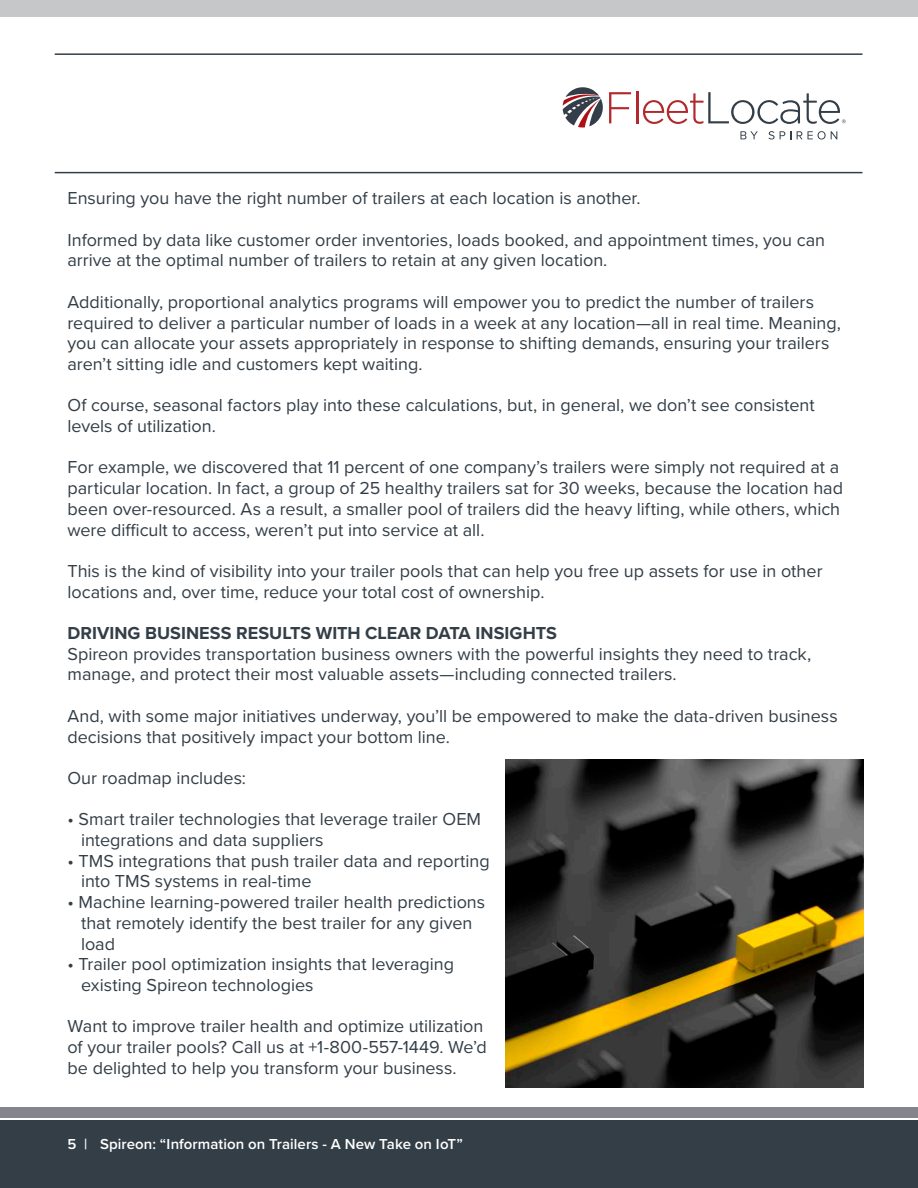
<style>
.page{position:relative;width:918px;height:1188px;background:#fff}
.page>*{position:absolute;margin:0;border:0;box-sizing:border-box;transform-origin:0 0}
.t1{font:18px/20.7px "Proxima Nova";color:#333e47}
.t2{font:700 18px "Proxima Nova";color:#333e47}
.t3{font:600 15px "Proxima Nova";letter-spacing:.005em;color:#fff}
</style>
<div class="page">
<div style="left:0;top:1120px;width:918px;height:68px;background:#333e47"></div>
<div style="left:0;top:1107px;width:918px;height:10px;background:#84848c"></div>
<div style="left:0;top:0;width:918px;height:17px;background:#c6c7c9"></div>
<hr style="left:55px;top:53px;width:807px;height:2px;background:#333e47">
<hr style="left:55px;top:172px;width:807px;height:1px;background:#333e47">
<svg style="left:609px;top:92px;width:22px;height:31px"></svg>
<hr style="left:636px;top:91px;width:2px;height:32px;background:#b3282c">
<svg style="left:643px;top:92px;width:203px;height:32px"></svg>
<svg style="left:740px;top:131px;width:18px;height:8px"></svg>
<svg style="left:768px;top:131px;width:23px;height:9px"></svg>
<svg style="left:797px;top:131px;width:40px;height:9px"></svg>
<svg style="left:563px;top:87px;width:40px;height:41px"></svg>
<img style="left:505px;top:759px;width:359px;height:328px">
<p class="t1" style="left:68px;top:187px;width:575px">Ensuring you have the right number of trailers at each location is another.</p>
<p class="t1" style="left:68px;top:229px;width:759px">Informed by data like customer order inventories, loads booked, and appointment times, you can arrive at the optimal number of trailers to retain at any given location.</p>
<p class="t1" style="left:68px;top:291px;width:775px">Additionally, proportional analytics programs will empower you to predict the number of trailers required to deliver a particular number of loads in a week at any location—all in real time. Meaning, you can allocate your assets appropriately in response to shifting demands, ensuring your trailers aren’t sitting idle and customers kept waiting.</p>
<p class="t1" style="left:68px;top:394px;width:749px">Of course, seasonal factors play into these calculations, but, in general, we don’t see consistent levels of utilization.</p>
<p class="t1" style="left:68px;top:456px;width:777px">For example, we discovered that 11 percent of one company’s trailers were simply not required at a particular location. In fact, a group of 25 healthy trailers sat for 30 weeks, because the location had been over-resourced. As a result, a smaller pool of trailers did the heavy lifting, while others, which were difficult to access, weren’t put into service at all.</p>
<p class="t1" style="left:68px;top:560px;width:757px">This is the kind of visibility into your trailer pools that can help you free up assets for use in other locations and, over time, reduce your total cost of ownership.</p>
<p class="t2" style="left:68px;top:620px;width:491px">DRIVING BUSINESS RESULTS WITH CLEAR DATA INSIGHTS</p>
<p class="t1" style="left:68px;top:643px;width:745px">Spireon provides transportation business owners with the powerful insights they need to track, manage, and protect their most valuable assets—including connected trailers.</p>
<p class="t1" style="left:68px;top:705px;width:772px">And, with some major initiatives underway, you’ll be empowered to make the data-driven business decisions that positively impact your bottom line.</p>
<p class="t1" style="left:68px;top:767px;width:180px">Our roadmap includes:</p>
<p class="t1" style="left:81px;top:808px;width:402px;text-indent:-14px">• Smart trailer technologies that leverage trailer OEM integrations and data suppliers</p>
<p class="t1" style="left:81px;top:850px;width:410px;text-indent:-14px">• TMS integrations that push trailer data and reporting into TMS systems in real-time</p>
<p class="t1" style="left:81px;top:891px;width:406px;text-indent:-14px">• Machine learning-powered trailer health predictions that remotely identify the best trailer for any given load</p>
<p class="t1" style="left:81px;top:953px;width:375px;text-indent:-14px">• Trailer pool optimization insights that leveraging existing Spireon technologies</p>
<p class="t1" style="left:68px;top:1015px;width:421px">Want to improve trailer health and optimize utilization of your trailer pools? Call us at +1-800-557-1449. We’d be delighted to help you transform your business.</p>
<p class="t3" style="left:68px;top:1133px;width:397px">5 | Spireon: “Information on Trailers - A New Take on IoT”</p>
</div>
